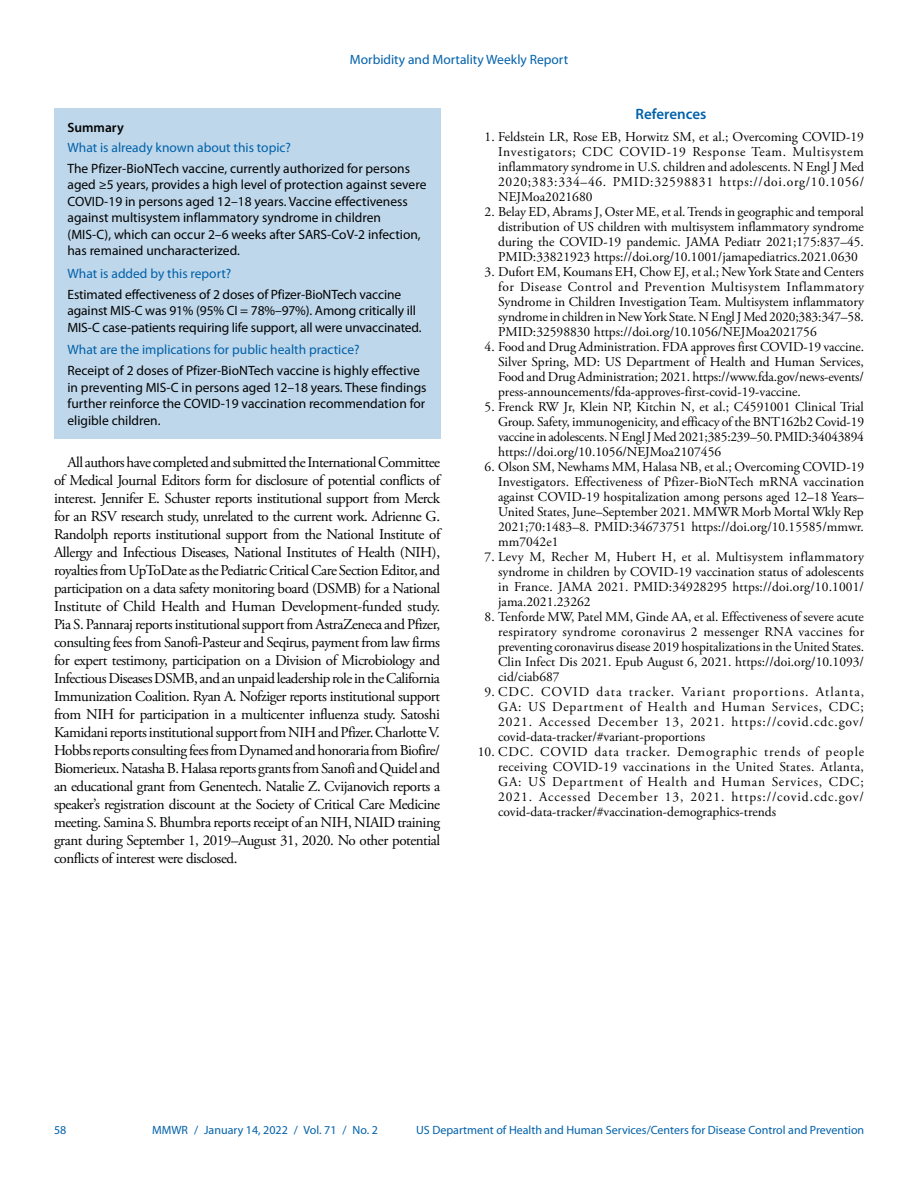
<style>
.page{position:relative;width:918px;height:1188px;background:#fff}
.page>*{position:absolute;margin:0;border:0;box-sizing:border-box;transform-origin:0 0}
.Conflict_of_Interest{font:15px/18px "Adobe Garamond Pro";letter-spacing:-.03em;color:#010203;text-align:justify}
.Ref_Title{font:600 15px "Myriad Pro";color:#0061aa}
.Reference_10{font:13.5px/15px "Adobe Garamond Pro";color:#010203;text-align:justify}
.Summary_Box_Text{font:13.5px/16.5px "Myriad Pro";color:#010203}
.Summary_Box_Heading{font:13.5px "Myriad Pro";color:#0061aa}
.Summary_Box_Ttile{font:600 13.5px "Myriad Pro";color:#010203}
.t1{font:12px "Myriad Pro";color:#0061aa}
</style>
<div class="page">
<div style="left:54px;top:108px;width:386px;height:330px;background:#bfd7ea"></div>
<p class="Summary_Box_Heading" style="left:350px;top:51px;width:220px">Morbidity and Mortality Weekly Report</p>
<h1 class="Summary_Box_Ttile" style="left:68px;top:119px;width:58px">Summary</h1>
<h1 class="Summary_Box_Heading" style="left:68px;top:139px;width:225px">What is already known about this topic?</h1>
<p class="Summary_Box_Text" style="left:68px;top:160px;width:360px">The Pfizer-BioNTech vaccine, currently authorized for persons aged ≥5 years, provides a high level of protection against severe COVID-19 in persons aged 12–18 years. Vaccine effectiveness against multisystem inflammatory syndrome in children (MIS-C), which can occur 2–6 weeks after SARS-CoV-2 infection, has remained uncharacterized.</p>
<h1 class="Summary_Box_Heading" style="left:68px;top:265px;width:165px">What is added by this report?</h1>
<p class="Summary_Box_Text" style="left:68px;top:286px;width:356px">Estimated effectiveness of 2 doses of Pfizer-BioNTech vaccine against MIS-C was 91% (95% CI = 78%–97%). Among critically ill<br>MIS-C case-patients requiring life support, all were unvaccinated.</p>
<h1 class="Summary_Box_Heading" style="left:68px;top:342px;width:294px">What are the implications for public health practice?</h1>
<p class="Summary_Box_Text" style="left:68px;top:362px;width:361px">Receipt of 2 doses of Pfizer-BioNTech vaccine is highly effective in preventing MIS-C in persons aged 12–18 years. These findings further reinforce the COVID-19 vaccination recommendation for eligible children.</p>
<p class="Conflict_of_Interest" style="left:54px;top:454px;width:388px;text-indent:14px">All authors have completed and submitted the International Committee of Medical Journal Editors form for disclosure of potential conflicts of interest. Jennifer E. Schuster reports institutional support from Merck for an RSV research study, unrelated to the current work. Adrienne G.<br>Randolph reports institutional support from the National Institute of Allergy and Infectious Diseases, National Institutes of Health (NIH), royalties from UpToDate as the Pediatric Critical Care Section Editor, and participation on a data safety monitoring board (DSMB) for a National Institute of Child Health and Human Development-funded study.<br>Pia S. Pannaraj reports institutional support from AstraZeneca and Pfizer, consulting fees from Sanofi-Pasteur and Seqirus, payment from law firms for expert testimony, participation on a Division of Microbiology and Infectious Diseases DSMB, and an unpaid leadership role in the California Immunization Coalition. Ryan A. Nofziger reports institutional support from NIH for participation in a multicenter influenza study. Satoshi Kamidani reports institutional support from NIH and Pfizer. Charlotte V.<br>Hobbs reports consulting fees from Dynamed and honoraria from Biofire/ Biomerieux. Natasha B. Halasa reports grants from Sanofi and Quidel and an educational grant from Genentech. Natalie Z. Cvijanovich reports a speaker’s registration discount at the Society of Critical Care Medicine meeting. Samina S. Bhumbra reports receipt of an NIH, NIAID training grant during September 1, 2019–August 31, 2020. No other potential conflicts of interest were disclosed.</p>
<h1 class="Ref_Title" style="left:636px;top:105px;width:72px">References</h1>
<p class="Reference_10" style="left:498px;top:130px;width:367px;text-indent:-14px">1. Feldstein LR, Rose EB, Horwitz SM, et al.; Overcoming COVID-19<br>Investigators; CDC COVID-19 Response Team. Multisystem inflammatory syndrome in U.S. children and adolescents. N Engl J Med 2020;383:334–46. PMID:32598831 https://doi.org/10.1056/ NEJMoa2021680</p>
<p class="Reference_10" style="left:498px;top:205px;width:367px;text-indent:-14px">2. Belay ED, Abrams J, Oster ME, et al. Trends in geographic and temporal distribution of US children with multisystem inflammatory syndrome during the COVID-19 pandemic. JAMA Pediatr 2021;175:837–45.<br>PMID:33821923 https://doi.org/10.1001/jamapediatrics.2021.0630</p>
<p class="Reference_10" style="left:498px;top:265px;width:367px;text-indent:-14px">3. Dufort EM, Koumans EH, Chow EJ, et al.; New York State and Centers for Disease Control and Prevention Multisystem Inflammatory Syndrome in Children Investigation Team. Multisystem inflammatory syndrome in children in New York State. N Engl J Med 2020;383:347–58.<br>PMID:32598830 https://doi.org/10.1056/NEJMoa2021756</p>
<p class="Reference_10" style="left:498px;top:340px;width:367px;text-indent:-14px">4. Food and Drug Administration. FDA approves first COVID-19 vaccine.<br>Silver Spring, MD: US Department of Health and Human Services, Food and Drug Administration; 2021. https://www.fda.gov/news-events/ press-announcements/fda-approves-first-covid-19-vaccine.</p>
<p class="Reference_10" style="left:498px;top:400px;width:367px;text-indent:-13px">5. Frenck RW Jr, Klein NP, Kitchin N, et al.; C4591001 Clinical Trial Group. Safety, immunogenicity, and efficacy of the BNT162b2 Covid-19 vaccine in adolescents. N Engl J Med 2021;385:239–50. PMID:34043894 https://doi.org/10.1056/NEJMoa2107456</p>
<p class="Reference_10" style="left:498px;top:460px;width:368px;text-indent:-14px">6. Olson SM, Newhams MM, Halasa NB, et al.; Overcoming COVID-19<br>Investigators. Effectiveness of Pfizer-BioNTech mRNA vaccination against COVID-19 hospitalization among persons aged 12–18 Years– United States, June–September 2021. MMWR Morb Mortal Wkly Rep 2021;70:1483–8. PMID:34673751 https://doi.org/10.15585/mmwr. mm7042e1</p>
<p class="Reference_10" style="left:498px;top:550px;width:367px;text-indent:-14px">7. Levy M, Recher M, Hubert H, et al. Multisystem inflammatory syndrome in children by COVID-19 vaccination status of adolescents in France. JAMA 2021. PMID:34928295 https://doi.org/10.1001/ jama.2021.23262</p>
<p class="Reference_10" style="left:498px;top:610px;width:368px;text-indent:-14px">8. Tenforde MW, Patel MM, Ginde AA, et al. Effectiveness of severe acute respiratory syndrome coronavirus 2 messenger RNA vaccines for preventing coronavirus disease 2019 hospitalizations in the United States.<br>Clin Infect Dis 2021. Epub August 6, 2021. https://doi.org/10.1093/ cid/ciab687</p>
<p class="Reference_10" style="left:498px;top:685px;width:368px;text-indent:-14px">9. CDC. COVID data tracker. Variant proportions. Atlanta, GA: US Department of Health and Human Services, CDC; 2021. Accessed December 13, 2021. https://covid.cdc.gov/ covid-data-tracker/#variant-proportions</p>
<p class="Reference_10" style="left:498px;top:745px;width:368px;text-indent:-20px">10. CDC. COVID data tracker. Demographic trends of people receiving COVID-19 vaccinations in the United States. Atlanta, GA: US Department of Health and Human Services, CDC; 2021. Accessed December 13, 2021. https://covid.cdc.gov/ covid-data-tracker/#vaccination-demographics-trends</p>
<p class="t1" style="left:54px;top:1123px;width:14px">58</p>
<p class="t1" style="left:152px;top:1123px;width:227px">MMWR / January 14, 2022 / Vol. 71 / No. 2</p>
<p class="t1" style="left:416px;top:1123px;width:450px">US Department of Health and Human Services/Centers for Disease Control and Prevention</p>
</div>
